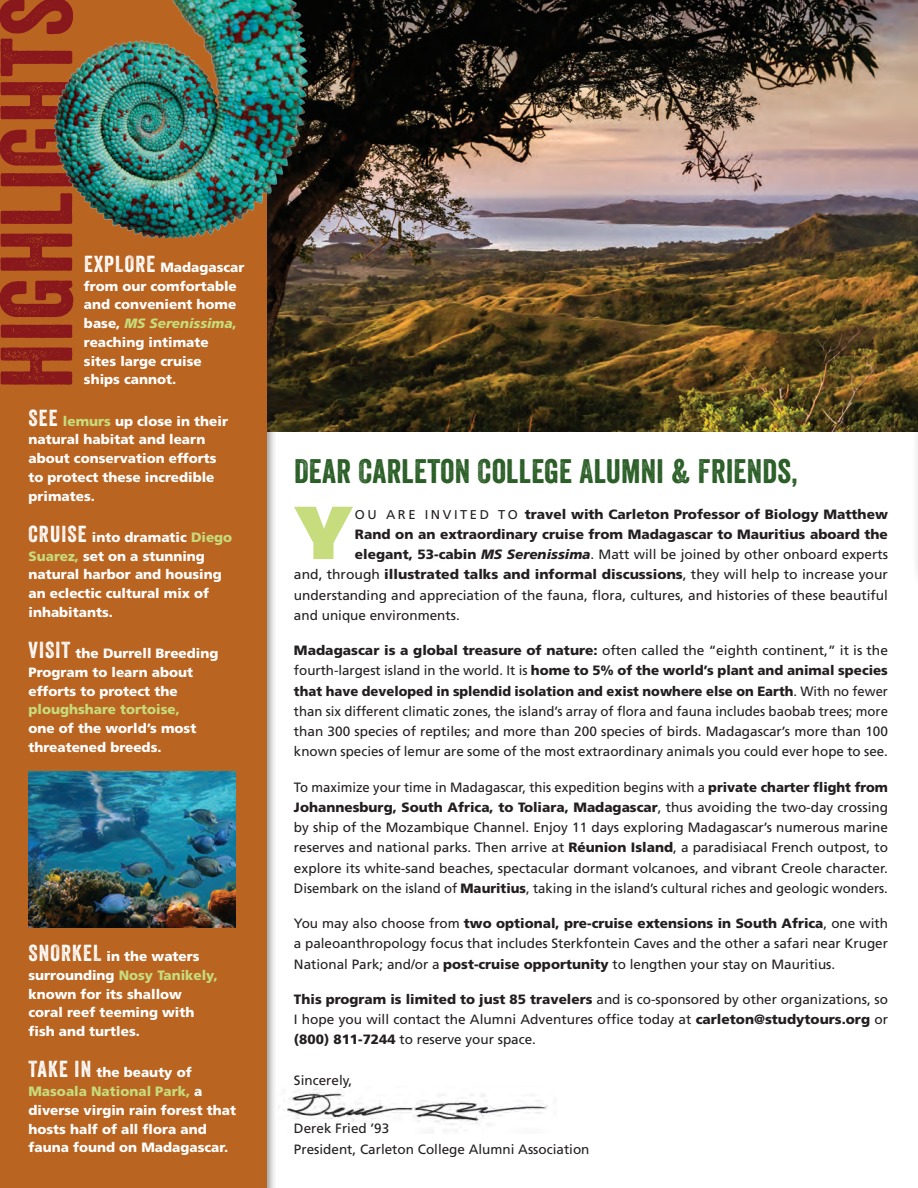
<style>
.page{position:relative;width:918px;height:1188px;background:#fff}
.page>*{position:absolute;margin:0;border:0;box-sizing:border-box;transform-origin:0 0}
.t1{font:98.85px "Veneer";letter-spacing:.01em;color:#88181b}
.TEXT_BLACK{font:900 75px "Frutiger";color:#c6dc7d}
.t2{font:33px "Veneer";letter-spacing:.01em;color:#2a5e26}
.TEXT_BLACK-2{font:13.5px/20.2px "Frutiger";color:#231f20;text-align:justify}
.itin_city{font:900 13.5px/18.8px "Frutiger";color:#fff}
.TEXT_BLACK-3{font:900 13.5px "Frutiger";color:#231f20}
.s1{font-family:"Veneer";font-weight:400;font-size:22.5px}
.s2{font-style:italic;color:#c6dc7d}
.s3{color:#c6dc7d}
.s4{font-weight:400;font-size:12.75px}
.s5{font-weight:900}
.s6{font-weight:900;font-style:italic}
</style>
<div class="page">
<div style="left:912px;top:416px;width:6px;height:174px;background:#fafafa"></div>
<hr style="left:917px;top:431px;width:1px;height:144px;background:#fff">
<img style="left:277px;top:0;width:641px;height:431px">
<img style="left:279px;top:1087px;width:269px;height:44px">
<div style="left:0;top:0;width:277px;height:1188px;background:#231f20;opacity:.5"></div>
<div style="left:0;top:0;width:266px;height:1188px;background:#b96421"></div>
<img style="left:54px;top:0;width:255px;height:238px">
<img style="left:28px;top:771px;width:208px;height:156px">
<h1 class="t1" style="left:-24px;top:389px;width:394px;rotate:-90deg">HIGHLIGHTS</h1>
<p class="itin_city" style="left:84px;top:258px;width:162px"><span class="s1">EXPLORE</span> Madagascar from our comfortable and convenient home base, <span class="s2">MS Serenissima</span><span class="s3">, </span>reaching intimate<br>sites large cruise<br>ships cannot.</p>
<p class="itin_city" style="left:28px;top:412px;width:201px"><span class="s1">SEE</span> <span class="s3">lemurs</span> up close in their natural habitat and learn about conservation efforts to protect these incredible primates.</p>
<p class="itin_city" style="left:28px;top:528px;width:205px"><span class="s1">CRUISE</span> into dramatic <span class="s3">Diego<br>Suarez,</span> set on a stunning natural harbor and housing an eclectic cultural mix of inhabitants.</p>
<p class="itin_city" style="left:28px;top:644px;width:191px"><span class="s1">VISIT</span> the Durrell Breeding<br>Program to learn about efforts to protect the <span class="s3">ploughshare tortoise,<br></span>one of the world’s most threatened breeds.</p>
<p class="itin_city" style="left:28px;top:947px;width:191px"><span class="s1">SNORKEL</span> in the waters surrounding <span class="s3">Nosy Tanikely, </span>known for its shallow coral reef teeming with fish and turtles.</p>
<p class="itin_city" style="left:28px;top:1063px;width:209px"><span class="s1">TAKE IN</span> the beauty of<br><span class="s3">Masoala National Park,</span> a diverse virgin rain forest that hosts half of all flora and fauna found on Madagascar.</p>
<p class="t2" style="left:294px;top:451px;width:505px">DEAR CARLETON COLLEGE ALUMNI &amp; FRIENDS,</p>
<p class="TEXT_BLACK" style="left:295px;top:487px;width:58px">Y</p>
<p class="TEXT_BLACK-3" style="left:355px;top:506px;width:534px"><span class="s4">O U A R E I N V I T E D T O</span> travel with Carleton Professor of Biology Matthew</p>
<p class="TEXT_BLACK-3" style="left:355px;top:526px;width:534px">Rand on an extraordinary cruise from Madagascar to Mauritius aboard the</p>
<p class="TEXT_BLACK-2" style="left:355px;top:544px;width:535px"><span class="s5">elegant, 53-cabin</span> <span class="s6">MS Serenissima</span>. Matt will be joined by other onboard experts</p>
<p class="TEXT_BLACK-2" style="left:294px;top:565px;width:595px">and, through <span class="s5">illustrated talks and informal discussions</span>, they will help to increase your</p>
<p class="TEXT_BLACK-2" style="left:294px;top:585px;width:596px">understanding and appreciation of the fauna, flora, cultures, and histories of these beautiful</p>
<p class="TEXT_BLACK-2" style="left:294px;top:605px;width:167px">and unique environments.</p>
<p class="TEXT_BLACK-2" style="left:294px;top:640px;width:596px"><span class="s5">Madagascar is a global treasure of nature:</span> often called the “eighth continent,” it is the fourth-largest island in the world. It is <span class="s5">home to 5% of the world’s plant and animal species that have developed in splendid isolation and exist nowhere else on Earth</span>. With no fewer than six different climatic zones, the island’s array of flora and fauna includes baobab trees; more than 300 species of reptiles; and more than 200 species of birds. Madagascar’s more than 100 known species of lemur are some of the most extraordinary animals you could ever hope to see.</p>
<p class="TEXT_BLACK-2" style="left:294px;top:777px;width:596px">To maximize your time in Madagascar, this expedition begins with a <span class="s5">private charter flight from Johannesburg, South Africa, to Toliara, Madagascar</span>, thus avoiding the two-day crossing by ship of the Mozambique Channel. Enjoy 11 days exploring Madagascar’s numerous marine reserves and national parks. Then arrive at <span class="s5">Réunion Island</span>, a paradisiacal French outpost, to explore its white-sand beaches, spectacular dormant volcanoes, and vibrant Creole character.<br>Disembark on the island of <span class="s5">Mauritius</span>, taking in the island’s cultural riches and geologic wonders.</p>
<p class="TEXT_BLACK-2" style="left:294px;top:913px;width:596px">You may also choose from <span class="s5">two optional, pre-cruise extensions in South Africa</span>, one with a paleoanthropology focus that includes Sterkfontein Caves and the other a safari near Kruger National Park; and/or a <span class="s5">post-cruise opportunity</span> to lengthen your stay on Mauritius.</p>
<p class="TEXT_BLACK-2" style="left:294px;top:989px;width:596px"><span class="s5">This program is limited to just 85 travelers</span> and is co-sponsored by other organizations, so I hope you will contact the Alumni Adventures office today at <span class="s5">carleton@studytours.org</span> or <span class="s5">(800) 811-7244</span> to reserve your space.</p>
<p class="TEXT_BLACK-2" style="left:294px;top:1070px;width:60px">Sincerely,</p>
<p class="TEXT_BLACK-2" style="left:294px;top:1118px;width:297px;line-height:21px">Derek Fried ’93<br>President, Carleton College Alumni Association</p>
</div>
